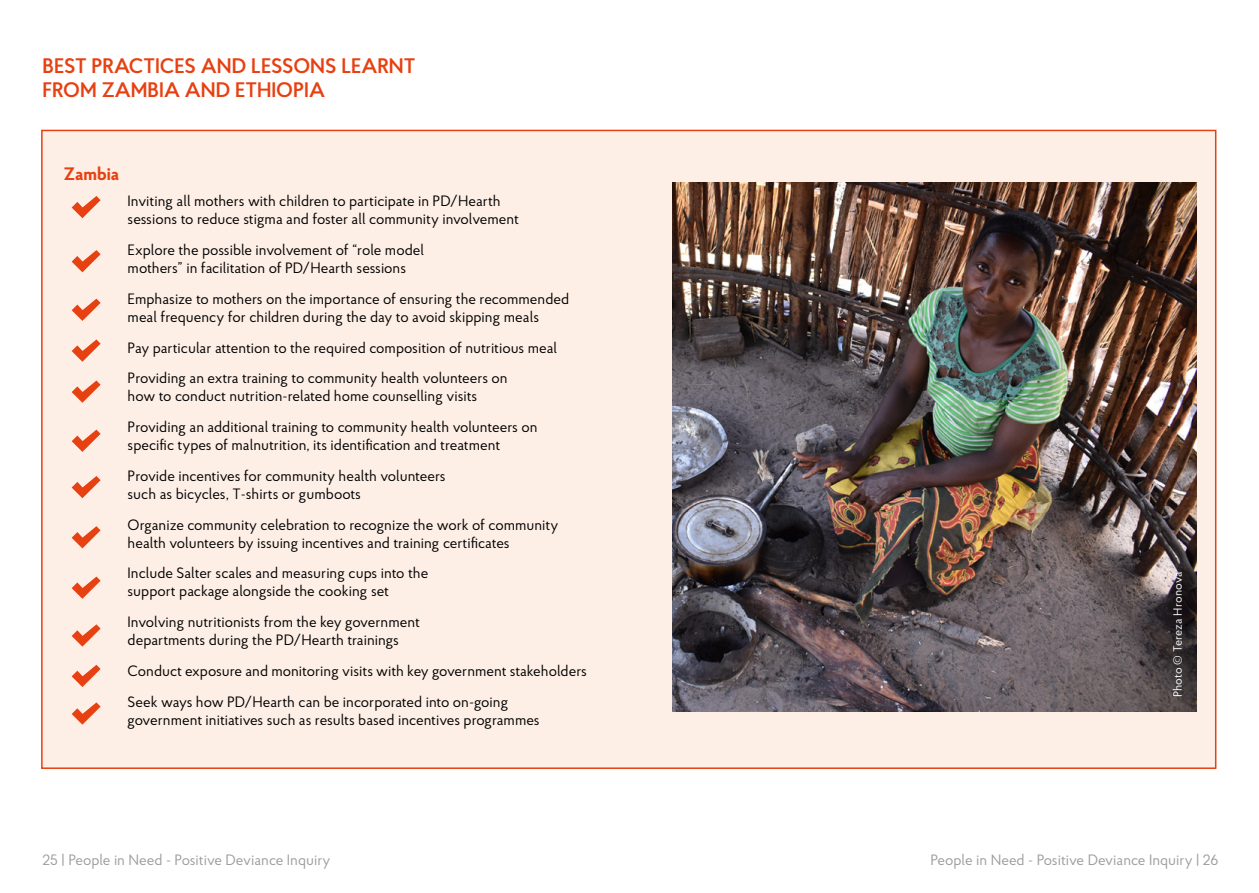
<style>
.page{position:relative;width:1259px;height:893px;background:#fff}
.page>*{position:absolute;margin:0;border:0;box-sizing:border-box;transform-origin:0 0}
.t1{font:600 21px/24px "Proba Pro";color:#e74011}
.t2{font:700 18px "Proba Pro";color:#e74011}
.t3{font:15px/30.8px "Proba Pro";color:#000}
.t4{font:15px "Proba Pro";color:#9d9d9c}
.t5{font:12px "Proba Pro";letter-spacing:.01em;color:#fff}
</style>
<div class="page">
<div style="left:41px;top:130px;width:1175px;height:639px;background:#feefe6;border:2px solid #e74011"></div>
<svg style="left:72px;top:196px;width:29px;height:22px"></svg>
<svg style="left:72px;top:250px;width:29px;height:22px"></svg>
<svg style="left:72px;top:299px;width:29px;height:22px"></svg>
<svg style="left:72px;top:339px;width:29px;height:23px"></svg>
<svg style="left:72px;top:380px;width:29px;height:23px"></svg>
<svg style="left:72px;top:430px;width:29px;height:22px"></svg>
<svg style="left:72px;top:476px;width:29px;height:22px"></svg>
<svg style="left:72px;top:526px;width:29px;height:22px"></svg>
<svg style="left:72px;top:577px;width:29px;height:22px"></svg>
<svg style="left:72px;top:624px;width:29px;height:23px"></svg>
<svg style="left:72px;top:665px;width:29px;height:22px"></svg>
<svg style="left:72px;top:702px;width:29px;height:23px"></svg>
<img style="left:672px;top:183px;width:524px;height:528px">
<h1 class="t1" style="left:43px;top:53px;width:374px">BEST PRACTICES AND LESSONS LEARNT<br>FROM ZAMBIA AND ETHIOPIA</h1>
<p class="t2" style="left:64px;top:161px;width:57px">Zambia</p>
<p class="t3" style="left:128px;top:192px;width:393px;line-height:18px">Inviting all mothers with children to participate in PD/Hearth sessions to reduce stigma and foster all community involvement</p>
<p class="t3" style="left:128px;top:241px;width:298px;line-height:18px">Explore the possible involvement of “role model mothers” in facilitation of PD/Hearth sessions</p>
<p class="t3" style="left:128px;top:289px;width:443px;line-height:18px">Emphasize to mothers on the importance of ensuring the recommended meal frequency for children during the day to avoid skipping meals</p>
<p class="t3" style="left:128px;top:332px;width:431px">Pay particular attention to the required composition of nutritious meal<br>Providing an extra training to community health volunteers on</p>
<p class="t3" style="left:128px;top:380px;width:411px">how to conduct nutrition-related home counselling visits<br>Providing an additional training to community health volunteers on</p>
<p class="t3" style="left:128px;top:429px;width:374px">specific types of malnutrition, its identification and treatment<br>Provide incentives for community health volunteers</p>
<p class="t3" style="left:128px;top:478px;width:432px">such as bicycles, T-shirts or gumboots<br>Organize community celebration to recognize the work of community</p>
<p class="t3" style="left:128px;top:527px;width:383px">health volunteers by issuing incentives and training certificates<br>Include Salter scales and measuring cups into the</p>
<p class="t3" style="left:128px;top:575px;width:294px">support package alongside the cooking set<br>Involving nutritionists from the key government</p>
<p class="t3" style="left:128px;top:624px;width:461px">departments during the PD/Hearth trainings<br>Conduct exposure and monitoring visits with key government stakeholders<br>Seek ways how PD/Hearth can be incorporated into on-going</p>
<p class="t3" style="left:128px;top:704px;width:413px">government initiatives such as results based incentives programmes</p>
<p class="t5" style="left:1169px;top:697px;width:127px;rotate:-90deg">Photo © Tereza Hronová</p>
<p class="t4" style="left:43px;top:850px;width:289px">25 | People in Need - Positive Deviance Inquiry</p>
<p class="t4" style="left:930px;top:850px;width:290px">People in Need - Positive Deviance Inquiry | 26</p>
</div>
